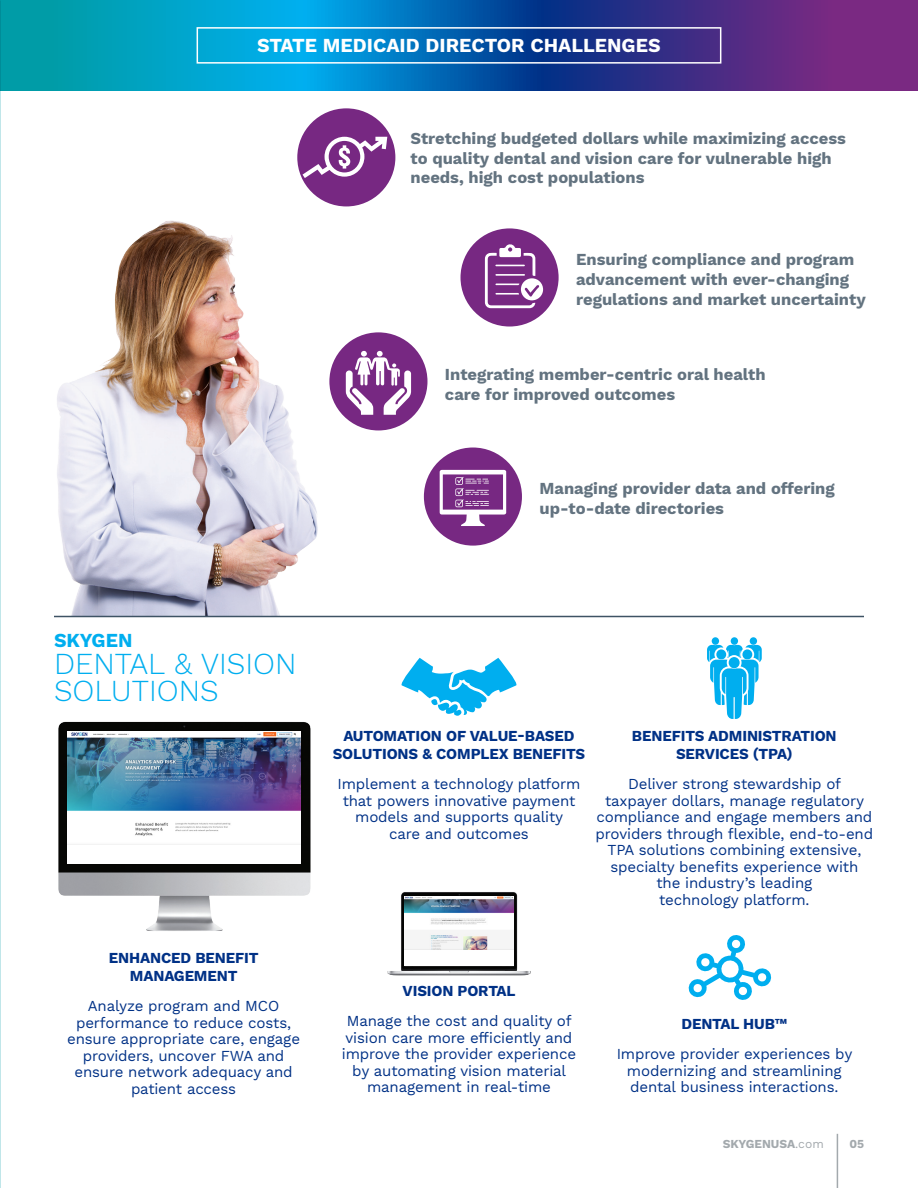
<style>
.page{position:relative;width:918px;height:1188px;background:#fff}
.page>*{position:absolute;margin:0;border:0;box-sizing:border-box;transform-origin:0 0}
.t1{font:300 30px/27px "Work Sans";color:#00aeef}
.t2{font:700 19.5px "Work Sans";color:#fff}
.t3{font:700 19.5px "Work Sans";color:#00aeef}
.t4{font:700 16.5px/19.8px "Work Sans";color:#637380}
.t5{font:15px/16.5px "Work Sans";letter-spacing:-.01em;color:#003186;text-align:center}
.t6{font:700 15px/18px "Work Sans";letter-spacing:-.01em;color:#003186;text-align:center}
.t7{font:700 12px "Work Sans";color:#a3a9ad}
.s1{font-weight:400}
</style>
<div class="page">
<svg style="left:0;top:0;width:918px;height:91px;background:#1f65a7"></svg>
<div style="left:197px;top:27px;width:524px;height:37px;border:2px solid #fff"></div>
<img style="left:54px;top:220px;width:272px;height:396px">
<hr style="left:54px;top:616px;width:810px;height:1px;background:#3e5364">
<div style="left:297px;top:108px;width:98px;height:98px;background:#772882;border-radius:50%"></div>
<svg style="left:303px;top:137px;width:84px;height:41px"></svg>
<div style="left:461px;top:228px;width:98px;height:99px;background:#772882;border-radius:50%"></div>
<svg style="left:485px;top:244px;width:58px;height:64px"></svg>
<div style="left:329px;top:332px;width:98px;height:98px;background:#772882;border-radius:50%"></div>
<svg style="left:346px;top:351px;width:65px;height:64px"></svg>
<div style="left:424px;top:448px;width:98px;height:98px;background:#772882;border-radius:50%"></div>
<svg style="left:440px;top:470px;width:66px;height:56px"></svg>
<svg style="left:401px;top:658px;width:116px;height:58px"></svg>
<hr style="left:837px;top:1134px;width:1px;height:54px;background:#a3a9ad">
<img style="left:58px;top:721px;width:253px;height:210px">
<div style="left:68px;top:732px;width:233px;height:132px;background:#fff"></div>
<img style="left:68px;top:732px;width:233px;height:104px">
<img style="left:387px;top:892px;width:144px;height:84px">
<div style="left:404px;top:897px;width:110px;height:69px;background:#fff"></div>
<img style="left:404px;top:897px;width:110px;height:53px">
<svg style="left:688px;top:935px;width:84px;height:65px"></svg>
<svg style="left:707px;top:637px;width:55px;height:82px"></svg>
<p class="t2" style="left:257px;top:34px;width:405px">STATE MEDICAID DIRECTOR CHALLENGES</p>
<p class="t4" style="left:411px;top:129px;width:437px">Stretching budgeted dollars while maximizing access to quality dental and vision care for vulnerable high needs, high cost populations</p>
<p class="t4" style="left:576px;top:251px;width:291px">Ensuring compliance and program advancement with ever-changing regulations and market uncertainty</p>
<p class="t4" style="left:445px;top:365px;width:322px">Integrating member-centric oral health care for improved outcomes</p>
<p class="t4" style="left:539px;top:480px;width:297px">Managing provider data and offering up-to-date directories</p>
<p class="t3" style="left:54px;top:629px;width:80px">SKYGEN</p>
<p class="t1" style="left:54px;top:651px;width:244px">DENTAL &amp; VISION<br>SOLUTIONS</p>
<p class="t6" style="left:109px;top:950px;width:151px">ENHANCED BENEFIT<br>MANAGEMENT</p>
<p class="t5" style="left:67px;top:999px;width:234px">Analyze program and MCO performance to reduce costs, ensure appropriate care, engage providers, uncover FWA and ensure network adequacy and patient access</p>
<p class="t6" style="left:333px;top:728px;width:254px">AUTOMATION OF VALUE-BASED<br>SOLUTIONS &amp; COMPLEX BENEFITS</p>
<p class="t5" style="left:338px;top:777px;width:244px">Implement a technology platform that powers innovative payment models and supports quality care and outcomes</p>
<p class="t6" style="left:632px;top:728px;width:206px">BENEFITS ADMINISTRATION<br>SERVICES (TPA)</p>
<p class="t5" style="left:596px;top:777px;width:279px">Deliver strong stewardship of taxpayer dollars, manage regulatory compliance and engage members and providers through flexible, end-to-end<br>TPA solutions combining extensive, specialty benefits experience with<br>the industry’s leading<br>technology platform.</p>
<p class="t6" style="left:403px;top:983px;width:115px">VISION PORTAL</p>
<p class="t5" style="left:342px;top:1014px;width:236px">Manage the cost and quality of vision care more efficiently and improve the provider experience by automating vision material management in real-time</p>
<p class="t6" style="left:681px;top:1016px;width:107px">DENTAL HUB™</p>
<p class="t5" style="left:617px;top:1047px;width:237px">Improve provider experiences by modernizing and streamlining dental business interactions.</p>
<p class="t7" style="left:723px;top:1137px;width:103px">SKYGENUSA<span class="s1">.com</span></p>
<p class="t7" style="left:849px;top:1137px;width:16px">05</p>
</div>
